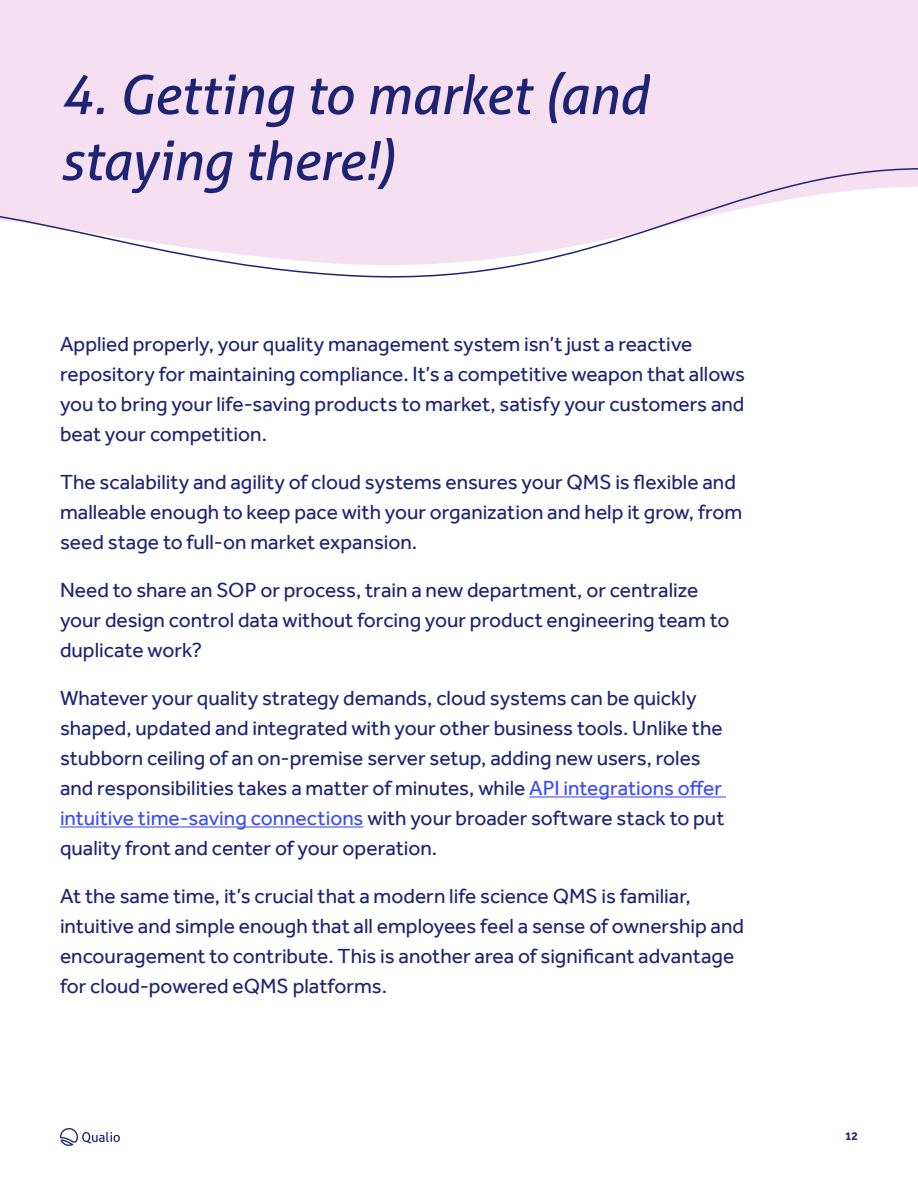
<style>
.page{position:relative;width:918px;height:1188px;background:#fff}
.page>*{position:absolute;margin:0;border:0;box-sizing:border-box;transform-origin:0 0}
.t1{font:italic 54px/66px "Aller";letter-spacing:-.01em;color:#1d2473}
.t2{font:21px/30px "Effra";color:#1d2473}
.t3{font:700 12px "Effra";color:#1d2473}
.s1{color:#3d4cf2}
</style>
<div class="page">
<svg style="left:60px;top:1128px;width:60px;height:18px"></svg>
<div style="left:0;top:0;width:918px;height:167px;background:#f7dff2"></div>
<svg style="left:0;top:167px;width:918px;height:111px"></svg>
<hr style="left:529px;top:796px;width:197px;height:2px;background:#3d4cf2">
<hr style="left:60px;top:826px;width:304px;height:2px;background:#3d4cf2">
<h1 class="t1" style="left:60px;top:62px;width:589px">4. Getting to market (and staying there!)</h1>
<p class="t2" style="left:60px;top:329px;width:687px">Applied properly, your quality management system isn’t just a reactive repository for maintaining compliance. It’s a competitive weapon that allows you to bring your life-saving products to market, satisfy your customers and beat your competition.</p>
<p class="t2" style="left:60px;top:467px;width:684px">The scalability and agility of cloud systems ensures your QMS is flexible and malleable enough to keep pace with your organization and help it grow, from seed stage to full-on market expansion.</p>
<p class="t2" style="left:60px;top:575px;width:671px">Need to share an SOP or process, train a new department, or centralize your design control data without forcing your product engineering team to duplicate work?</p>
<p class="t2" style="left:60px;top:683px;width:666px">Whatever your quality strategy demands, cloud systems can be quickly shaped, updated and integrated with your other business tools. Unlike the stubborn ceiling of an on-premise server setup, adding new users, roles and responsibilities takes a matter of minutes, while <span class="s1">API integrations offer intuitive time-saving connections</span> with your broader software stack to put quality front and center of your operation.</p>
<p class="t2" style="left:60px;top:881px;width:686px">At the same time, it’s crucial that a modern life science QMS is familiar, intuitive and simple enough that all employees feel a sense of ownership and encouragement to contribute. This is another area of significant advantage for cloud-powered eQMS platforms.</p>
<p class="t3" style="left:845px;top:1129px;width:14px">12</p>
</div>
